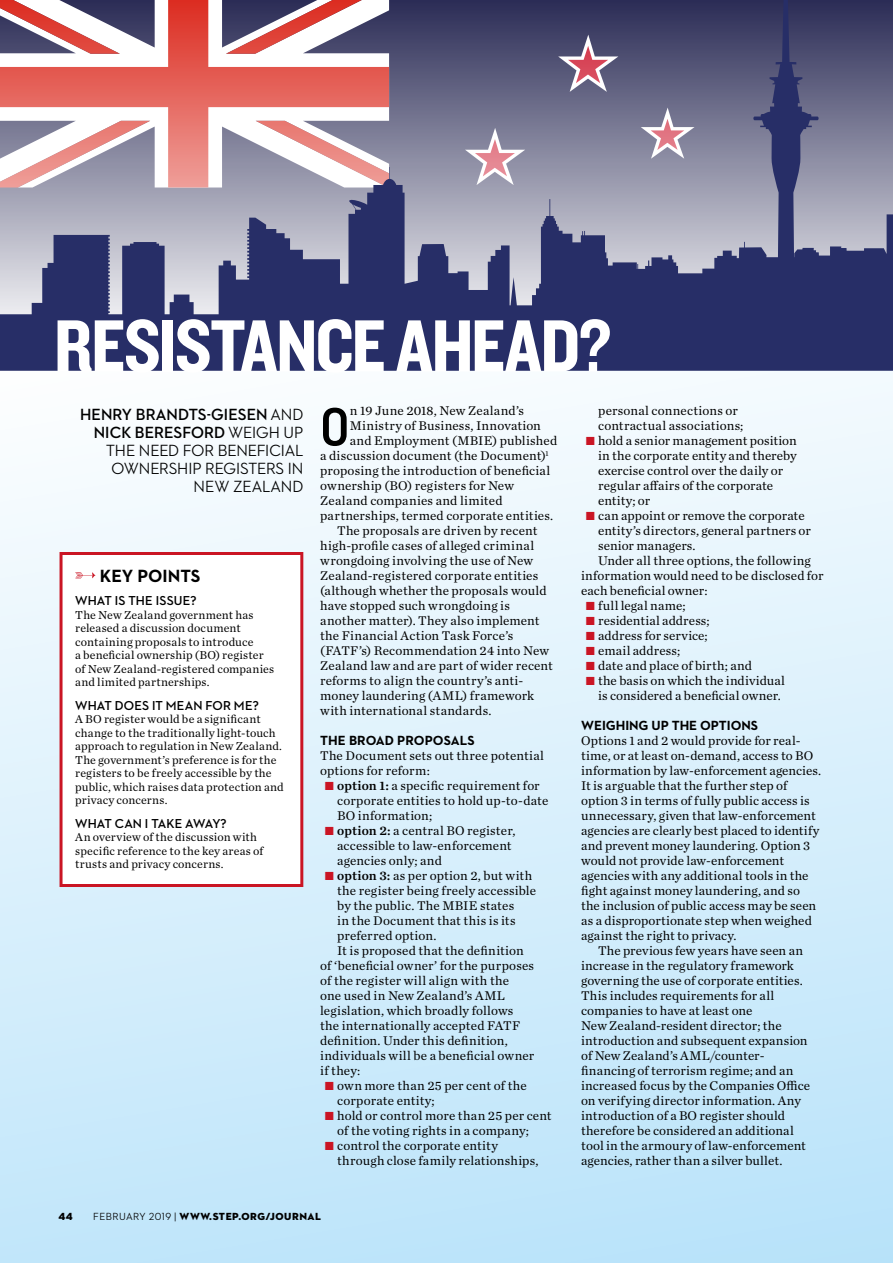
<style>
.page{position:relative;width:893px;height:1263px;background:#fff}
.page>*{position:absolute;margin:0;border:0;box-sizing:border-box;transform-origin:0 0}
.t1{font:76.65px "Knockout HTF50 Welterweight";letter-spacing:-.02em;color:#fff}
.t2{font:54.9px "Knockout 30 Junior Welterwt";color:#000}
.t3{font:700 18px "Neutraface 2 Text";color:#000}
.t4{font:500 16.5px/18px "Neutraface 2 Display";letter-spacing:-.01em;color:#000;text-align:right}
.t5{font:700 13.5px "Neutraface 2 Text";letter-spacing:-.005em;color:#000}
.t6{font:13.2px/15px "Chronicle Text G1";letter-spacing:.01em;color:#000}
.t7{font:700 13.2px "Neutraface 2 Display";letter-spacing:.005em;color:#000}
.t8{font:700 13.2px "Neutraface 2 Display";letter-spacing:-.025em;color:#000}
.t9{font:12px/13.5px "Chronicle Text G1";letter-spacing:.015em;color:#000}
.t10{font:10.5px "Neutraface 2 Display Titling";letter-spacing:.05em;color:#000}
.s1{color:#ca1524}
.s2{font-weight:700}
.s3{font-family:"Chronicle Text G1 Semi"}
.s4{font-family:"Neutraface 2 Display";font-weight:500}
</style>
<div class="page">
<div style="left:0;top:355px;width:893px;height:908px;background:linear-gradient(to bottom,#f9fcfe,#bce4fa)"></div>
<svg style="left:0;top:0;width:893px;height:371px;background:#786f8d"></svg>
<div style="left:61px;top:553px;width:241px;height:332px;background:#fff"></div>
<svg style="left:75px;top:572px;width:21px;height:6px"></svg>
<div style="left:60px;top:552px;width:243px;height:335px;border:3px solid #ca1524"></div>
<h1 class="t1" style="left:54px;top:306px;width:559px">RESISTANCE AHEAD?</h1>
<h2 class="t2" style="left:320px;top:390px;width:31px">O</h2>
<p class="t6" style="left:350px;top:402px;width:176px">n 19 June 2018, New Zealand’s</p>
<p class="t6" style="left:598px;top:402px;width:147px">personal connections or contractual associations;</p>
<p class="t6" style="left:598px;top:432px;width:200px;text-indent:-13px"><span class="s1">•</span> hold a senior management position in the corporate entity and thereby exercise control over the daily or regular affairs of the corporate entity; or</p>
<p class="t6" style="left:585px;top:507px;width:221px"><span class="s1">•</span> can appoint or remove the corporate</p>
<p class="t6" style="left:598px;top:522px;width:214px">entity’s directors, general partners or</p>
<p class="t6" style="left:598px;top:537px;width:99px">senior managers.</p>
<p class="t6" style="left:598px;top:552px;width:214px">Under all three options, the following</p>
<p class="t6" style="left:581px;top:567px;width:244px">information would need to be disclosed for</p>
<p class="t6" style="left:581px;top:582px;width:128px">each beneficial owner:</p>
<p class="t6" style="left:585px;top:597px;width:102px"><span class="s1">•</span> full legal name;</p>
<p class="t6" style="left:585px;top:612px;width:126px"><span class="s1">•</span> residential address;</p>
<p class="t6" style="left:585px;top:627px;width:124px"><span class="s1">•</span> address for service;</p>
<p class="t6" style="left:585px;top:642px;width:96px"><span class="s1">•</span> email address;</p>
<p class="t6" style="left:585px;top:657px;width:168px"><span class="s1">•</span> date and place of birth; and</p>
<p class="t6" style="left:598px;top:672px;width:188px;text-indent:-13px"><span class="s1">•</span> the basis on which the individual is considered a beneficial owner.</p>
<p class="t5" style="left:581px;top:717px;width:178px">WEIGHING UP THE OPTIONS</p>
<p class="t6" style="left:581px;top:732px;width:241px">Options 1 and 2 would provide for real&shy;time, or at least on-demand, access to BO information by law-enforcement agencies.<br>It is arguable that the further step of option 3 in terms of fully public access is unnecessary, given that law-enforcement agencies are clearly best placed to identify and prevent money laundering. Option 3 would not provide law-enforcement agencies with any additional tools in the fight against money laundering, and so the inclusion of public access may be seen as a disproportionate step when weighed against the right to privacy.</p>
<p class="t6" style="left:581px;top:942px;width:231px;text-indent:17px">The previous few years have seen an increase in the regulatory framework governing the use of corporate entities.<br>This includes requirements for all companies to have at least one<br>New Zealand-resident director; the introduction and subsequent expansion of New Zealand’s AML/counter&shy;financing of terrorism regime; and an increased focus by the Companies Office on verifying director information. Any introduction of a BO register should therefore be considered an additional tool in the armoury of law-enforcement agencies, rather than a silver bullet.</p>
<p class="t4" style="left:80px;top:405px;width:225px"><span class="s2">HENRY BRANDTS-GIESEN</span> AND<br><span class="s2">NICK BERESFORD</span> WEIGH UP<br>THE NEED FOR BENEFICIAL<br>OWNERSHIP REGISTERS IN<br>NEW ZEALAND</p>
<p class="t6" style="left:350px;top:417px;width:193px">Ministry of Business, Innovation</p>
<p class="t6" style="left:350px;top:432px;width:209px">and Employment (MBIE) published</p>
<p class="t6" style="left:320px;top:447px;width:230px">a discussion document (the Document)<sup>1</sup></p>
<p class="t6" style="left:320px;top:462px;width:232px">proposing the introduction of beneficial</p>
<p class="t6" style="left:320px;top:477px;width:195px">ownership (BO) registers for New</p>
<p class="t6" style="left:320px;top:492px;width:184px">Zealand companies and limited</p>
<p class="t6" style="left:320px;top:507px;width:235px">partnerships, termed corporate entities.</p>
<p class="t6" style="left:337px;top:522px;width:202px">The proposals are driven by recent</p>
<p class="t6" style="left:320px;top:537px;width:215px">high-profile cases of alleged criminal</p>
<p class="t6" style="left:320px;top:552px;width:215px">wrongdoing involving the use of New</p>
<p class="t6" style="left:320px;top:567px;width:220px">Zealand-registered corporate entities</p>
<p class="t6" style="left:320px;top:582px;width:228px">(although whether the proposals would</p>
<p class="t6" style="left:320px;top:597px;width:191px">have stopped such wrongdoing is</p>
<p class="t6" style="left:320px;top:612px;width:221px">another matter). They also implement</p>
<p class="t6" style="left:320px;top:627px;width:195px">the Financial Action Task Force’s</p>
<p class="t6" style="left:320px;top:642px;width:231px">(FATF’s) Recommendation 24 into New</p>
<p class="t6" style="left:320px;top:657px;width:234px">Zealand law and are part of wider recent</p>
<p class="t6" style="left:320px;top:672px;width:205px">reforms to align the country’s anti-</p>
<p class="t6" style="left:320px;top:687px;width:215px">money laundering (AML) framework</p>
<p class="t6" style="left:320px;top:702px;width:173px">with international standards.</p>
<p class="t5" style="left:320px;top:732px;width:156px">THE BROAD PROPOSALS</p>
<p class="t6" style="left:320px;top:747px;width:225px">The Document sets out three potential options for reform:</p>
<p class="t6" style="left:337px;top:777px;width:213px;text-indent:-13px"><span class="s1">•</span> <span class="s3">option 1:</span> a specific requirement for corporate entities to hold up-to-date<br>BO information;</p>
<p class="t6" style="left:337px;top:822px;width:180px;text-indent:-13px"><span class="s1">•</span> <span class="s3">option 2:</span> a central BO register, accessible to law-enforcement agencies only; and</p>
<p class="t6" style="left:324px;top:867px;width:209px"><span class="s1">•</span> <span class="s3">option 3:</span> as per option 2, but with</p>
<p class="t6" style="left:337px;top:882px;width:200px">the register being freely accessible</p>
<p class="t6" style="left:337px;top:897px;width:179px">by the public. The MBIE states</p>
<p class="t6" style="left:337px;top:912px;width:180px">in the Document that this is its</p>
<p class="t6" style="left:337px;top:927px;width:101px">preferred option.</p>
<p class="t6" style="left:337px;top:942px;width:188px">It is proposed that the definition</p>
<p class="t6" style="left:320px;top:957px;width:216px">of ‘beneficial owner’ for the purposes</p>
<p class="t6" style="left:320px;top:972px;width:190px">of the register will align with the</p>
<p class="t6" style="left:320px;top:987px;width:186px">one used in New Zealand’s AML</p>
<p class="t6" style="left:320px;top:1002px;width:195px">legislation, which broadly follows</p>
<p class="t6" style="left:320px;top:1017px;width:202px">the internationally accepted FATF</p>
<p class="t6" style="left:320px;top:1032px;width:189px">definition. Under this definition,</p>
<p class="t6" style="left:320px;top:1047px;width:216px">individuals will be a beneficial owner</p>
<p class="t6" style="left:320px;top:1062px;width:42px">if they:</p>
<p class="t6" style="left:337px;top:1077px;width:191px;text-indent:-13px"><span class="s1">•</span> own more than 25 per cent of the corporate entity;</p>
<p class="t6" style="left:337px;top:1107px;width:216px;text-indent:-13px"><span class="s1">•</span> hold or control more than 25 per cent of the voting rights in a company;</p>
<p class="t6" style="left:337px;top:1137px;width:203px;text-indent:-13px"><span class="s1">•</span> control the corporate entity through close family relationships,</p>
<h3 class="t3" style="left:100px;top:564px;width:102px">KEY POINTS</h3>
<p class="t7" style="left:75px;top:593px;width:123px">WHAT IS THE ISSUE?</p>
<p class="t9" style="left:75px;top:607px;width:201px">The New Zealand government has released a discussion document containing proposals to introduce<br>a beneficial ownership (BO) register of New Zealand-registered companies and limited partnerships.</p>
<p class="t7" style="left:75px;top:698px;width:185px">WHAT DOES IT MEAN FOR ME?</p>
<p class="t9" style="left:75px;top:712px;width:210px">A BO register would be a significant change to the traditionally light-touch approach to regulation in New Zealand.<br>The government’s preference is for the registers to be freely accessible by the public, which raises data protection and privacy concerns.</p>
<p class="t8" style="left:75px;top:816px;width:153px">WHAT CAN I TAKE AWAY?</p>
<p class="t9" style="left:75px;top:830px;width:190px">An overview of the discussion with specific reference to the key areas of trusts and privacy concerns.</p>
<p class="t10" style="left:58px;top:1210px;width:16px">44</p>
<p class="t10" style="left:93px;top:1210px;width:229px"><span class="s4">FEBRUARY 2019 |</span> WWW.STEP.ORG/JOURNAL</p>
</div>
